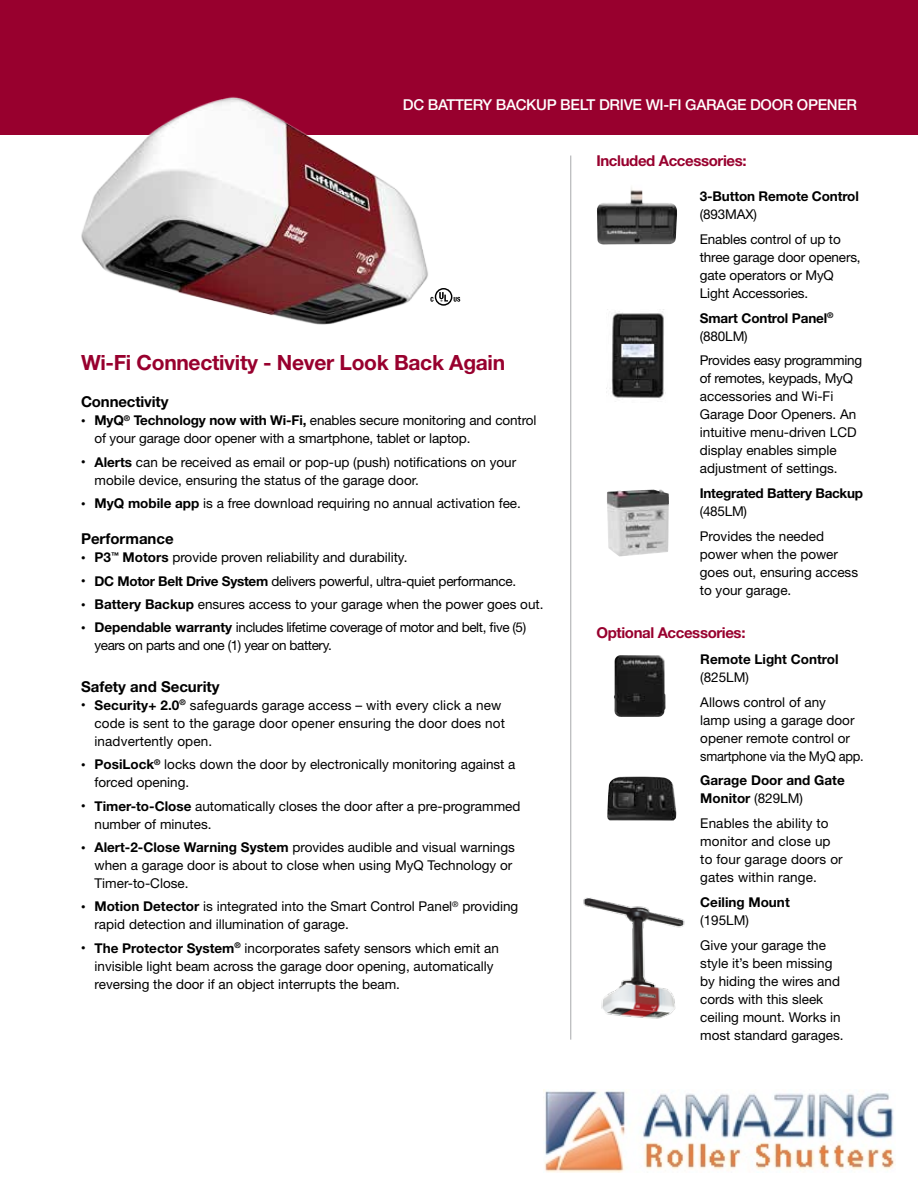
<style>
.page{position:relative;width:918px;height:1188px;background:#fff}
.page>*{position:absolute;margin:0;border:0;box-sizing:border-box;transform-origin:0 0}
.t1{font:700 21px "Helvetica Neue LT Std";letter-spacing:-.015em;color:#98002e}
.t2{font:500 15px "Helvetica Neue LT Std";letter-spacing:-.02em;color:#fff}
.t3{font:700 15px "Helvetica Neue LT Std";color:#000}
.t4{font:700 15px "Helvetica Neue LT Std";letter-spacing:-.025em;color:#98002e}
.t5{font:13.5px/18px "Helvetica Neue LT Std";color:#000}
.t6{font:700 13.5px/18px "Helvetica Neue LT Std";letter-spacing:-.01em;color:#000}
.t7{font:13.5px/18px "Helvetica Neue LT Std";letter-spacing:-.03em;color:#000}
.t8{font:13.5px "Helvetica Neue LT Std";letter-spacing:-.02em;color:#000}
.s1{font-size:9px}
.s2{font-weight:700}
.s3{font-weight:400}
</style>
<div class="page">
<div style="left:0;top:0;width:918px;height:135px;background:#98002e"></div>
<hr style="left:570px;top:156px;width:1px;height:884px;background:#a7a9ac">
<img style="left:606px;top:311px;width:60px;height:88px">
<img style="left:607px;top:776px;width:69px;height:45px">
<img style="left:614px;top:655px;width:52px;height:62px">
<img style="left:583px;top:897px;width:102px;height:122px">
<img style="left:81px;top:96px;width:380px;height:229px">
<svg style="left:430px;top:288px;width:30px;height:18px"></svg>
<img style="left:607px;top:490px;width:60px;height:67px">
<img style="left:597px;top:187px;width:80px;height:58px">
<img style="left:543px;top:1090px;width:352px;height:82px">
<p class="t2" style="left:403px;top:95px;width:456px">DC BATTERY BACKUP BELT DRIVE WI-FI GARAGE DOOR OPENER</p>
<h1 class="t1" style="left:81px;top:350px;width:426px">Wi-Fi Connectivity - Never Look Back Again</h1>
<p class="t3" style="left:81px;top:393px;width:89px">Connectivity</p>
<p class="t5" style="left:95px;top:411px;width:443px;text-indent:-14px"><span class="s1">•</span> <span class="s2">MyQ</span><sup>®</sup> <span class="s2">Technology now with Wi-Fi,</span> enables secure monitoring and control of your garage door opener with a smartphone, tablet or laptop.</p>
<p class="t5" style="left:94px;top:453px;width:423px;text-indent:-14px"><span class="s1">•</span> <span class="s2">Alerts</span> can be received as email or pop-up (push) notifications on your mobile device, ensuring the status of the garage door.</p>
<p class="t5" style="left:81px;top:494px;width:441px"><span class="s1">•</span> <span class="s2">MyQ mobile app</span> is a free download requiring no annual activation fee.</p>
<p class="t3" style="left:81px;top:530px;width:94px">Performance</p>
<p class="t5" style="left:81px;top:548px;width:328px"><span class="s1">•</span> <span class="s2">P3</span><sup>™</sup> <span class="s2">Motors</span> provide proven reliability and durability.</p>
<p class="t8" style="left:81px;top:573px;width:437px"><span class="s1">•</span> <span class="s2">DC Motor Belt Drive System</span> delivers powerful, ultra-quiet performance.</p>
<p class="t5" style="left:81px;top:595px;width:464px"><span class="s1">•</span> <span class="s2">Battery Backup</span> ensures access to your garage when the power goes out.</p>
<p class="t7" style="left:94px;top:618px;width:433px;text-indent:-14px"><span class="s1">•</span> <span class="s2">Dependable warranty</span> includes lifetime coverage of motor and belt, five (5) years on parts and one (1) year on battery.</p>
<p class="t3" style="left:81px;top:677px;width:140px">Safety and Security</p>
<p class="t5" style="left:95px;top:696px;width:412px;text-indent:-14px"><span class="s1">•</span> <span class="s2">Security+ 2.0</span><sup>®</sup> safeguards garage access – with every click a new code is sent to the garage door opener ensuring the door does not inadvertently open.</p>
<p class="t5" style="left:95px;top:755px;width:423px;text-indent:-14px"><span class="s1">•</span> <span class="s2">PosiLock</span><sup>®</sup> locks down the door by electronically monitoring against a forced opening.</p>
<p class="t5" style="left:94px;top:797px;width:428px;text-indent:-14px"><span class="s1">•</span> <span class="s2">Timer-to-Close</span> automatically closes the door after a pre-programmed number of minutes.</p>
<p class="t5" style="left:94px;top:838px;width:422px;text-indent:-14px"><span class="s1">•</span> <span class="s2">Alert-2-Close Warning System</span> provides audible and visual warnings when a garage door is about to close when using MyQ Technology or<br>Timer-to-Close.</p>
<p class="t5" style="left:94px;top:897px;width:425px;text-indent:-13px"><span class="s1">•</span> <span class="s2">Motion Detector</span> is integrated into the Smart Control Panel<sup>®</sup> providing rapid detection and illumination of garage.</p>
<p class="t5" style="left:95px;top:939px;width:406px;text-indent:-14px"><span class="s1">•</span> <span class="s2">The Protector System</span><sup>®</sup> incorporates safety sensors which emit an invisible light beam across the garage door opening, automatically reversing the door if an object interrupts the beam.</p>
<p class="t4" style="left:596px;top:152px;width:152px">Included Accessories:</p>
<p class="t6" style="left:700px;top:187px;width:161px">3-Button Remote Control</p>
<p class="t5" style="left:700px;top:202px;width:142px;line-height:24.8px">(893MAX)<br>Enables control of up to</p>
<p class="t5" style="left:700px;top:248px;width:162px">three garage door openers, gate operators or MyQ<br>Light Accessories.</p>
<p class="t6" style="left:700px;top:309px;width:135px">Smart Control Panel<sup>® </sup><span class="s3">(880LM)</span></p>
<p class="t5" style="left:700px;top:351px;width:164px">Provides easy programming of remotes, keypads, MyQ accessories and Wi-Fi<br>Garage Door Openers. An intuitive menu-driven LCD display enables simple adjustment of settings.</p>
<p class="t6" style="left:700px;top:484px;width:165px">Integrated Battery Backup</p>
<p class="t5" style="left:700px;top:499px;width:126px;line-height:24.8px">(485LM)<br>Provides the needed</p>
<p class="t5" style="left:700px;top:545px;width:160px">power when the power goes out, ensuring access to your garage.</p>
<p class="t4" style="left:596px;top:623px;width:151px">Optional Accessories:</p>
<p class="t6" style="left:700px;top:650px;width:140px">Remote Light Control</p>
<p class="t5" style="left:700px;top:665px;width:127px;line-height:24.8px">(825LM)<br>Allows control of any</p>
<p class="t5" style="left:700px;top:711px;width:165px">lamp using a garage door opener remote control or smartphone via the MyQ app.</p>
<p class="t6" style="left:700px;top:771px;width:146px">Garage Door and Gate<br>Monitor <span class="s3">(829LM)</span></p>
<p class="t5" style="left:700px;top:814px;width:144px">Enables the ability to monitor and close up to four garage doors or gates within range.</p>
<p class="t6" style="left:700px;top:893px;width:91px">Ceiling Mount</p>
<p class="t5" style="left:700px;top:907px;width:127px;line-height:24.8px">(195LM)<br>Give your garage the</p>
<p class="t5" style="left:700px;top:954px;width:145px">style it’s been missing by hiding the wires and cords with this sleek ceiling mount. Works in most standard garages.</p>
</div>
